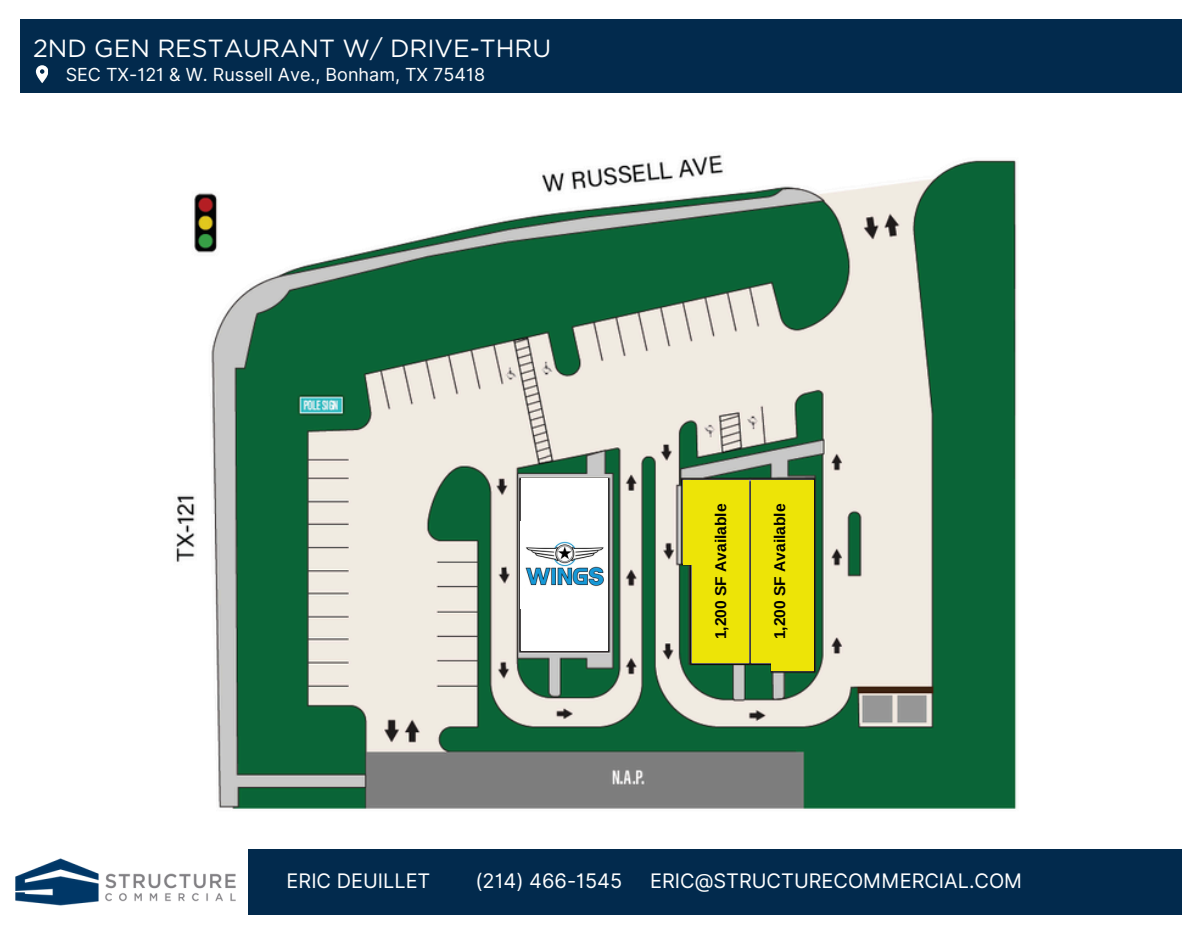
<style>
.page{position:relative;width:1203px;height:930px;background:#fff}
.page>*{position:absolute;margin:0;border:0;box-sizing:border-box;transform-origin:0 0}
.t1{font:24.8px "Gotham";color:#fff}
.t2{font:20px "Inter";color:#fff}
.t3{font:18px "Inter";color:#fff}
.t4{font:700 15.6px "Arimo";color:#000}
</style>
<div class="page">
<div style="left:249px;top:849px;width:933px;height:66px;background:#022a4d"></div>
<img style="left:15px;top:858px;width:221px;height:48px">
<div style="left:21px;top:19px;width:1161px;height:74px;background:#022a4d"></div>
<svg style="left:36px;top:65px;width:12px;height:18px"></svg>
<img style="left:99px;top:120px;width:1005px;height:702px;border-radius:17px">
<div style="left:751px;top:480px;width:63px;height:183px;background:#ede407"></div>
<div style="left:771px;top:655px;width:43px;height:15px;background:#ede407"></div>
<div style="left:521px;top:478px;width:87px;height:173px;background:#fff"></div>
<img style="left:525px;top:541px;width:79px;height:46px">
<div style="left:692px;top:480px;width:57px;height:183px;background:#ede407"></div>
<div style="left:683px;top:480px;width:23px;height:84px;background:#ede407"></div>
<p class="t1" style="left:33px;top:33px;width:520px">2ND GEN RESTAURANT W/ DRIVE-THRU</p>
<p class="t3" style="left:66px;top:64px;width:421px">SEC TX-121 &amp; W. Russell Ave., Bonham, TX 75418</p>
<p class="t4" style="left:712px;top:639px;width:137px;rotate:-90deg">1,200 SF Available</p>
<p class="t4" style="left:771px;top:639px;width:137px;rotate:-90deg">1,200 SF Available</p>
<p class="t2" style="left:287px;top:869px;width:145px">ERIC DEUILLET</p>
<p class="t2" style="left:475px;top:869px;width:148px">(214) 466-1545</p>
<p class="t2" style="left:650px;top:869px;width:374px">ERIC@STRUCTURECOMMERCIAL.COM</p>
</div>
